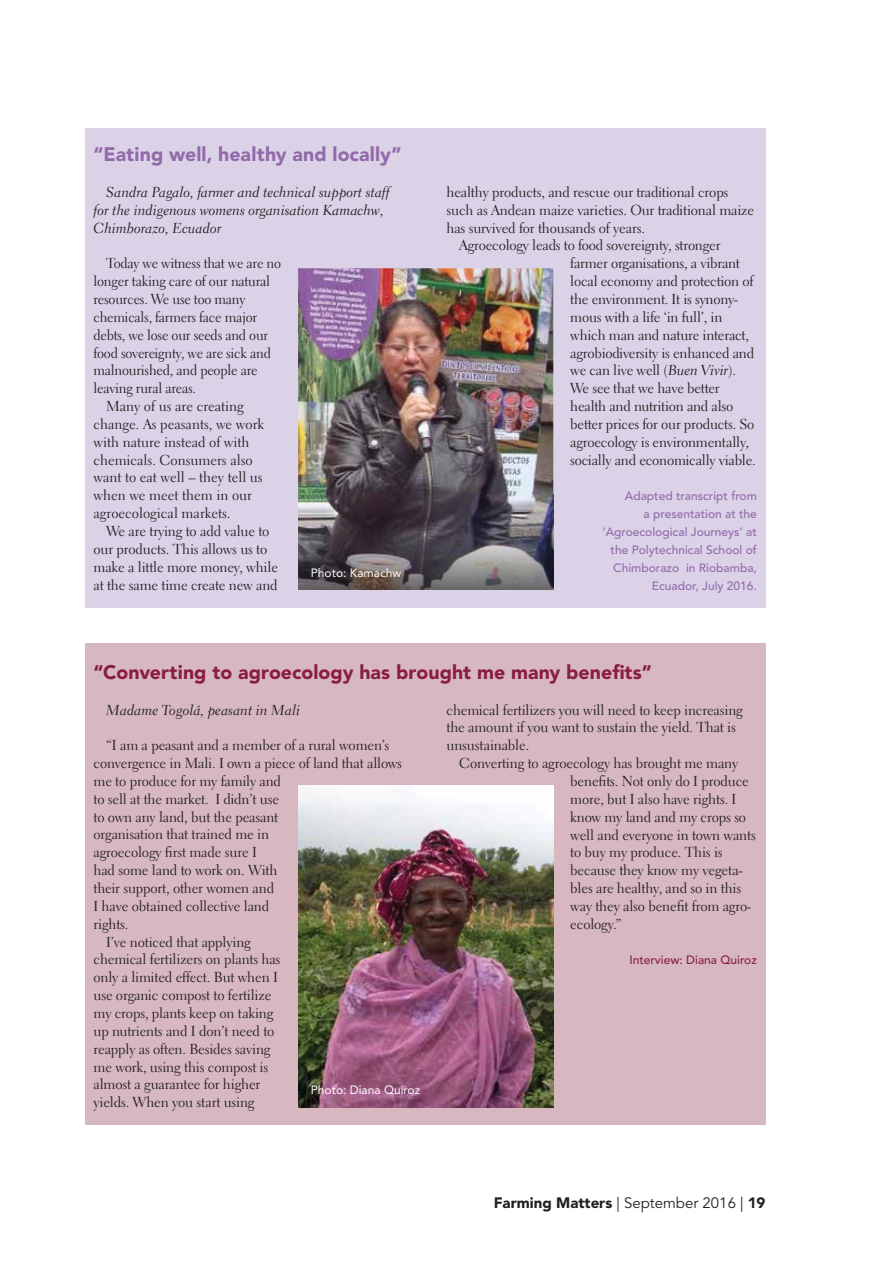
<style>
.page{position:relative;width:893px;height:1263px;background:#fff}
.page>*{position:absolute;margin:0;border:0;box-sizing:border-box;transform-origin:0 0}
.t1{font:900 19.5px "Avenir LT Std";color:#891d47}
.t2{font:900 19.5px "Avenir LT Std";letter-spacing:.005em;color:#926aaa}
.t3{font:900 15px "Avenir LT Std";color:#231f20}
.t4{font:14.4px/17.9px "Electra LT Std";letter-spacing:-.01em;color:#231f20}
.t5{font:14.4px/17.9px "Electra LT Std Cursive";color:#231f20}
.t6{font:500 12px/17.9px "Avenir LT Std";color:#926aaa;text-align:right}
.t7{font:12px "Avenir LT Std";color:#fff}
.t8{font:500 12px "Avenir LT Std";color:#891d47}
.s1{font-family:"Electra LT Std Cursive"}
.s2{font-weight:400}
</style>
<div class="page">
<div style="left:85px;top:128px;width:680px;height:479px;background:#dbd2e8"></div>
<div style="left:85px;top:643px;width:680px;height:482px;background:#d7b7c0"></div>
<img style="left:298px;top:268px;width:255px;height:322px">
<img style="left:298px;top:494px;width:255px;height:95px">
<img style="left:298px;top:786px;width:255px;height:321px">
<h1 class="t2" style="left:93px;top:146px;width:309px">“Eating well, healthy and locally”</h1>
<p class="t5" style="left:93px;top:184px;width:298px;text-indent:13px">Sandra Pagalo, farmer and technical support staff for the indigenous womens organisation Kamachw,<br>Chimborazo, Ecuador</p>
<p class="t4" style="left:106px;top:256px;width:176px">Today we witness that we are no</p>
<p class="t4" style="left:93px;top:273px;width:178px">longer taking care of our natural</p>
<p class="t4" style="left:93px;top:291px;width:153px">resources. We use too many</p>
<p class="t4" style="left:93px;top:309px;width:165px">chemicals, farmers face major</p>
<p class="t4" style="left:93px;top:327px;width:176px">debts, we lose our seeds and our</p>
<p class="t4" style="left:93px;top:345px;width:179px">food sovereignty, we are sick and</p>
<p class="t4" style="left:93px;top:363px;width:166px">malnourished, and people are</p>
<p class="t4" style="left:93px;top:380px;width:104px">leaving rural areas.</p>
<p class="t4" style="left:106px;top:398px;width:139px">Many of us are creating</p>
<p class="t4" style="left:93px;top:416px;width:172px">change. As peasants, we work</p>
<p class="t4" style="left:93px;top:434px;width:158px">with nature instead of with</p>
<p class="t4" style="left:93px;top:452px;width:161px">chemicals. Consumers also</p>
<p class="t4" style="left:93px;top:470px;width:171px">want to eat well – they tell us</p>
<p class="t4" style="left:93px;top:488px;width:160px">when we meet them in our</p>
<p class="t4" style="left:93px;top:505px;width:139px">agroecological markets.</p>
<p class="t4" style="left:106px;top:523px;width:165px">We are trying to add value to</p>
<p class="t4" style="left:93px;top:541px;width:175px">our products. This allows us to</p>
<p class="t4" style="left:93px;top:559px;width:186px">make a little more money, while</p>
<p class="t4" style="left:93px;top:577px;width:186px">at the same time create new and</p>
<p class="t7" style="left:311px;top:565px;width:92px">Photo: Kamachw</p>
<p class="t4" style="left:446px;top:184px;width:283px">healthy products, and rescue our traditional crops</p>
<p class="t4" style="left:446px;top:202px;width:309px">such as Andean maize varieties. Our traditional maize</p>
<p class="t4" style="left:446px;top:220px;width:200px">has survived for thousands of years.</p>
<p class="t4" style="left:459px;top:238px;width:263px">Agroecology leads to food sovereignty, stronger</p>
<p class="t4" style="left:570px;top:256px;width:171px">farmer organisations, a vibrant</p>
<p class="t4" style="left:570px;top:273px;width:185px">local economy and protection of</p>
<p class="t4" style="left:570px;top:291px;width:169px">the environment. It is synony-</p>
<p class="t4" style="left:570px;top:309px;width:154px">mous with a life ‘in full’, in</p>
<p class="t4" style="left:570px;top:327px;width:180px">which man and nature interact,</p>
<p class="t4" style="left:570px;top:345px;width:185px">agrobiodiversity is enhanced and</p>
<p class="t4" style="left:570px;top:363px;width:167px">we can live well (<span class="s1">Buen Vivir</span>).</p>
<p class="t4" style="left:570px;top:380px;width:151px">We see that we have better</p>
<p class="t4" style="left:570px;top:398px;width:165px">health and nutrition and also</p>
<p class="t4" style="left:570px;top:416px;width:186px">better prices for our products. So</p>
<p class="t4" style="left:570px;top:434px;width:180px">agroecology is environmentally,</p>
<p class="t4" style="left:570px;top:452px;width:187px">socially and economically viable.</p>
<p class="t6" style="left:602px;top:488px;width:156px">Adapted transcript from<br>a presentation at the ‘Agroecological Journeys’ at the Polytechnical School of<br>Chimborazo in Riobamba,<br>Ecuador, July 2016.</p>
<h1 class="t1" style="left:93px;top:664px;width:560px">“Converting to agroecology has brought me many benefits”</h1>
<p class="t5" style="left:106px;top:702px;width:195px">Madame Togolá, peasant in Mali</p>
<p class="t4" style="left:106px;top:737px;width:284px">“I am a peasant and a member of a rural women’s</p>
<p class="t4" style="left:93px;top:755px;width:310px">convergence in Mali. I own a piece of land that allows</p>
<p class="t4" style="left:93px;top:773px;width:189px">me to produce for my family and</p>
<p class="t4" style="left:93px;top:791px;width:187px">to sell at the market. I didn’t use</p>
<p class="t4" style="left:93px;top:809px;width:186px">to own any land, but the peasant</p>
<p class="t4" style="left:93px;top:827px;width:177px">organisation that trained me in</p>
<p class="t4" style="left:93px;top:845px;width:165px">agroecology first made sure I</p>
<p class="t4" style="left:93px;top:862px;width:185px">had some land to work on. With</p>
<p class="t4" style="left:93px;top:880px;width:182px">their support, other women and</p>
<p class="t4" style="left:93px;top:898px;width:177px">I have obtained collective land</p>
<p class="t4" style="left:93px;top:916px;width:37px">rights.</p>
<p class="t4" style="left:106px;top:934px;width:146px">I’ve noticed that applying</p>
<p class="t4" style="left:93px;top:952px;width:188px">chemical fertilizers on plants has</p>
<p class="t4" style="left:93px;top:970px;width:186px">only a limited effect. But when I</p>
<p class="t4" style="left:93px;top:987px;width:179px">use organic compost to fertilize</p>
<p class="t4" style="left:93px;top:1005px;width:181px">my crops, plants keep on taking</p>
<p class="t4" style="left:93px;top:1023px;width:182px">up nutrients and I don’t need to</p>
<p class="t4" style="left:93px;top:1041px;width:179px">reapply as often. Besides saving</p>
<p class="t4" style="left:93px;top:1059px;width:176px">me work, using this compost is</p>
<p class="t4" style="left:93px;top:1077px;width:168px">almost a guarantee for higher</p>
<p class="t4" style="left:93px;top:1095px;width:163px">yields. When you start using</p>
<p class="t4" style="left:446px;top:702px;width:298px">chemical fertilizers you will need to keep increasing the amount if you want to sustain the yield. That is unsustainable.</p>
<p class="t4" style="left:570px;top:755px;width:187px;text-indent:-111px">Converting to agroecology has brought me many benefits. Not only do I produce more, but I also have rights. I know my land and my crops so well and everyone in town wants to buy my produce. This is because they know my vegeta&shy;bles are healthy, and so in this way they also benefit from agro&shy;ecology.”</p>
<p class="t8" style="left:629px;top:955px;width:129px">Interview: Diana Quiroz</p>
<p class="t7" style="left:311px;top:1083px;width:111px">Photo: Diana Quiroz</p>
<p class="t3" style="left:494px;top:1196px;width:273px">Farming Matters <span class="s2">| September 2016 |</span> 19</p>
</div>
